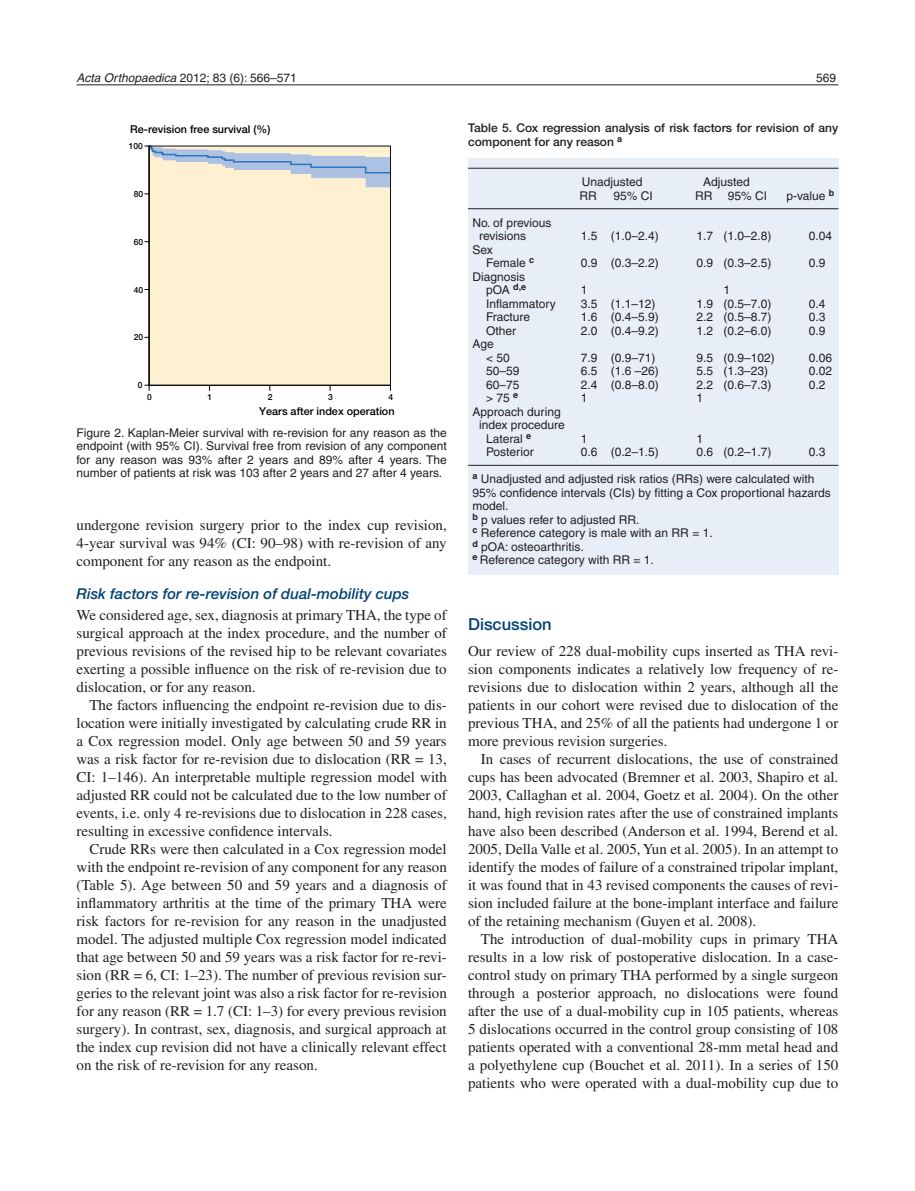
<style>
.page{position:relative;width:915px;height:1191px;background:#fff}
.page>*{position:absolute;margin:0;border:0;box-sizing:border-box;transform-origin:0 0}
.t1{font:500 16.5px "Helvetica Neue LTW1 G";color:#004279}
.t2{font:15px/18px "Times";color:#231f20;text-align:justify}
.t3{font:italic 500 15px "Helvetica Neue LTW1 G";color:#004279}
.t4{font:12px/13.5px "Helvetica";color:#231f20}
.t5{font:500 12px/13.5px "Helvetica Neue LTW1 G";color:#231f20}
.t6{font:500 10.8px "Helvetica Neue LTW1 G";color:#000}
.t7{font:500 8.55px "Helvetica Neue LTW1 G";color:#000}
.s1{font-style:italic}
</style>
<div class="page">
<hr style="left:77px;top:85px;width:761px;height:1px;background:#231f20">
<div style="left:149px;top:146px;width:241px;height:239px;background:#fef0d0"></div>
<hr style="left:149px;top:385px;width:241px;height:1px;background:#000">
<svg style="left:145px;top:385px;width:5px;height:5px"></svg>
<svg style="left:145px;top:145px;width:246px;height:42px"></svg>
<div style="left:468px;top:158px;width:370px;height:416px;background:#e8eef8"></div>
<hr style="left:468px;top:168px;width:370px;height:1px;background:#231f20">
<hr style="left:468px;top:208px;width:370px;height:1px;background:#231f20">
<hr style="left:468px;top:465px;width:370px;height:1px;background:#231f20">
<p class="t4" style="left:77px;top:71px;width:222px"><span class="s1">Acta Orthopaedica</span> 2012; 83 (6): 566–571</p>
<p class="t4" style="left:816px;top:71px;width:22px">569</p>
<p class="t6" style="left:130px;top:122px;width:141px">Re-revision free survival (%)</p>
<p class="t5" style="left:468px;top:121px;width:371px">Table 5. Cox regression analysis of risk factors for revision of any component for any reason <sup>a</sup></p>
<p class="t4" style="left:581px;top:175px;width:62px">Unadjusted</p>
<p class="t4" style="left:702px;top:175px;width:48px">Adjusted</p>
<p class="t4" style="left:579px;top:189px;width:19px">RR</p>
<p class="t4" style="left:613px;top:189px;width:41px">95% CI</p>
<p class="t4" style="left:695px;top:189px;width:19px">RR</p>
<p class="t4" style="left:727px;top:189px;width:41px">95% CI</p>
<p class="t4" style="left:786px;top:189px;width:49px">p-value <sup>b</sup></p>
<p class="t4" style="left:479px;top:216px;width:74px;text-indent:-7px">No. of previous revisions</p>
<p class="t7" style="left:129px;top:141px;width:16px">100</p>
<p class="t7" style="left:134px;top:189px;width:11px">80</p>
<p class="t4" style="left:580px;top:229px;width:80px">1.5 (1.0–2.4)</p>
<p class="t4" style="left:696px;top:229px;width:77px">1.7 (1.0–2.8)</p>
<p class="t4" style="left:808px;top:229px;width:25px">0.04</p>
<p class="t7" style="left:134px;top:236px;width:11px">60</p>
<p class="t4" style="left:486px;top:243px;width:49px;text-indent:-14px">Sex<br>Female <sup>c</sup></p>
<p class="t4" style="left:580px;top:256px;width:80px">0.9 (0.3–2.2)</p>
<p class="t4" style="left:696px;top:256px;width:77px">0.9 (0.3–2.5)</p>
<p class="t4" style="left:808px;top:256px;width:18px">0.9</p>
<p class="t7" style="left:134px;top:284px;width:11px">40</p>
<p class="t7" style="left:134px;top:332px;width:11px">20</p>
<p class="t7" style="left:138px;top:380px;width:6px">0</p>
<p class="t7" style="left:147px;top:392px;width:6px">0</p>
<p class="t7" style="left:207px;top:392px;width:6px">1</p>
<p class="t7" style="left:268px;top:392px;width:6px">2</p>
<p class="t7" style="left:328px;top:392px;width:6px">3</p>
<p class="t7" style="left:388px;top:392px;width:6px">4</p>
<p class="t6" style="left:259px;top:404px;width:137px">Years after index operation</p>
<p class="t4" style="left:77px;top:426px;width:371px;text-align:justify">Figure 2. Kaplan-Meier survival with re-revision for any reason as the endpoint (with 95% CI). Survival free from revision of any component for any reason was 93% after 2 years and 89% after 4 years. The number of patients at risk was 103 after 2 years and 27 after 4 years.</p>
<p class="t2" style="left:77px;top:515px;width:371px">undergone revision surgery prior to the index cup revision, 4-year survival was 94% (CI: 90–98) with re-revision of any component for any reason as the endpoint.</p>
<p class="t3" style="left:77px;top:584px;width:334px">Risk factors for re-revision of dual-mobility cups</p>
<p class="t2" style="left:77px;top:605px;width:371px">We considered age, sex, diagnosis at primary THA, the type of surgical approach at the index procedure, and the number of previous revisions of the revised hip to be relevant covariates exerting a possible influence on the risk of re-revision due to dislocation, or for any reason.</p>
<p class="t2" style="left:77px;top:695px;width:371px;text-indent:13px">The factors influencing the endpoint re-revision due to dis&shy;location were initially investigated by calculating crude RR in a Cox regression model. Only age between 50 and 59 years was a risk factor for re-revision due to dislocation (RR = 13, CI: 1–146). An interpretable multiple regression model with adjusted RR could not be calculated due to the low number of events, i.e. only 4 re-revisions due to dislocation in 228 cases, resulting in excessive confidence intervals.</p>
<p class="t2" style="left:77px;top:839px;width:371px;text-indent:13px">Crude RRs were then calculated in a Cox regression model with the endpoint re-revision of any component for any reason (Table 5). Age between 50 and 59 years and a diagnosis of inflammatory arthritis at the time of the primary THA were risk factors for re-revision for any reason in the unadjusted model. The adjusted multiple Cox regression model indicated that age between 50 and 59 years was a risk factor for re-revi&shy;sion (RR = 6, CI: 1–23). The number of previous revision sur&shy;geries to the relevant joint was also a risk factor for re-revision for any reason (RR = 1.7 (CI: 1–3) for every previous revision surgery). In contrast, sex, diagnosis, and surgical approach at the index cup revision did not have a clinically relevant effect on the risk of re-revision for any reason.</p>
<p class="t4" style="left:472px;top:270px;width:55px;text-align:right">Diagnosis pOA <sup>d,e</sup></p>
<p class="t4" style="left:580px;top:283px;width:8px">1</p>
<p class="t4" style="left:723px;top:283px;width:8px">1</p>
<p class="t4" style="left:486px;top:297px;width:71px">Inflammatory</p>
<p class="t4" style="left:580px;top:297px;width:76px">3.5 (1.1–12)</p>
<p class="t4" style="left:696px;top:297px;width:77px">1.9 (0.5–7.0)</p>
<p class="t4" style="left:808px;top:297px;width:18px">0.4</p>
<p class="t4" style="left:486px;top:310px;width:46px">Fracture</p>
<p class="t4" style="left:580px;top:310px;width:80px">1.6 (0.4–5.9)</p>
<p class="t4" style="left:696px;top:310px;width:77px">2.2 (0.5–8.7)</p>
<p class="t4" style="left:808px;top:310px;width:18px">0.3</p>
<p class="t4" style="left:486px;top:324px;width:32px">Other</p>
<p class="t4" style="left:580px;top:324px;width:80px">2.0 (0.4–9.2)</p>
<p class="t4" style="left:696px;top:324px;width:77px">1.2 (0.2–6.0)</p>
<p class="t4" style="left:808px;top:324px;width:18px">0.9</p>
<p class="t4" style="left:486px;top:337px;width:25px;text-indent:-14px">Age<br>&lt; 50</p>
<p class="t4" style="left:580px;top:351px;width:76px">7.9 (0.9–71)</p>
<p class="t4" style="left:696px;top:351px;width:80px">9.5 (0.9–102)</p>
<p class="t4" style="left:808px;top:351px;width:25px">0.06</p>
<p class="t4" style="left:486px;top:364px;width:35px">50–59</p>
<p class="t4" style="left:580px;top:364px;width:80px">6.5 (1.6 –26)</p>
<p class="t4" style="left:696px;top:364px;width:73px">5.5 (1.3–23)</p>
<p class="t4" style="left:808px;top:364px;width:25px">0.02</p>
<p class="t4" style="left:486px;top:378px;width:35px">60–75</p>
<p class="t4" style="left:580px;top:378px;width:80px">2.4 (0.8–8.0)</p>
<p class="t4" style="left:696px;top:378px;width:77px">2.2 (0.6–7.3)</p>
<p class="t4" style="left:808px;top:378px;width:18px">0.2</p>
<p class="t4" style="left:486px;top:391px;width:34px">&gt; 75 <sup>e</sup></p>
<p class="t4" style="left:580px;top:391px;width:8px">1</p>
<p class="t4" style="left:696px;top:391px;width:8px">1</p>
<p class="t4" style="left:472px;top:405px;width:90px">Approach during</p>
<p class="t4" style="left:479px;top:418px;width:87px">index procedure</p>
<p class="t4" style="left:486px;top:432px;width:46px">Lateral <sup>e</sup></p>
<p class="t4" style="left:580px;top:432px;width:8px">1</p>
<p class="t4" style="left:696px;top:432px;width:8px">1</p>
<p class="t4" style="left:486px;top:445px;width:49px">Posterior</p>
<p class="t4" style="left:580px;top:445px;width:80px">0.6 (0.2–1.5)</p>
<p class="t4" style="left:696px;top:445px;width:77px">0.6 (0.2–1.7)</p>
<p class="t4" style="left:808px;top:445px;width:18px">0.3</p>
<p class="t4" style="left:472px;top:472px;width:360px"><sup>a</sup> Unadjusted and adjusted risk ratios (RRs) were calculated with 95% confidence intervals (CIs) by fitting a Cox proportional hazards model.<br><sup>b</sup> p values refer to adjusted RR.<br><sup>c</sup> Reference category is male with an RR = 1.<br><sup>d</sup> pOA: osteoarthritis.<br><sup>e</sup> Reference category with RR = 1.</p>
<p class="t1" style="left:468px;top:614px;width:85px">Discussion</p>
<p class="t2" style="left:468px;top:641px;width:371px">Our review of 228 dual-mobility cups inserted as THA revi&shy;sion components indicates a relatively low frequency of re&shy;revisions due to dislocation within 2 years, although all the patients in our cohort were revised due to dislocation of the previous THA, and 25% of all the patients had undergone 1 or more previous revision surgeries.</p>
<p class="t2" style="left:468px;top:749px;width:371px;text-indent:13px">In cases of recurrent dislocations, the use of constrained cups has been advocated (Bremner et al. 2003, Shapiro et al.<br>2003, Callaghan et al. 2004, Goetz et al. 2004). On the other hand, high revision rates after the use of constrained implants have also been described (Anderson et al. 1994, Berend et al.<br>2005, Della Valle et al. 2005, Yun et al. 2005). In an attempt to identify the modes of failure of a constrained tripolar implant, it was found that in 43 revised components the causes of revi&shy;sion included failure at the bone-implant interface and failure of the retaining mechanism (Guyen et al. 2008).</p>
<p class="t2" style="left:468px;top:929px;width:371px;text-indent:13px">The introduction of dual-mobility cups in primary THA results in a low risk of postoperative dislocation. In a case&shy;control study on primary THA performed by a single surgeon through a posterior approach, no dislocations were found after the use of a dual-mobility cup in 105 patients, whereas 5 dislocations occurred in the control group consisting of 108 patients operated with a conventional 28-mm metal head and a polyethylene cup (Bouchet et al. 2011). In a series of 150 patients who were operated with a dual-mobility cup due to</p>
</div>
